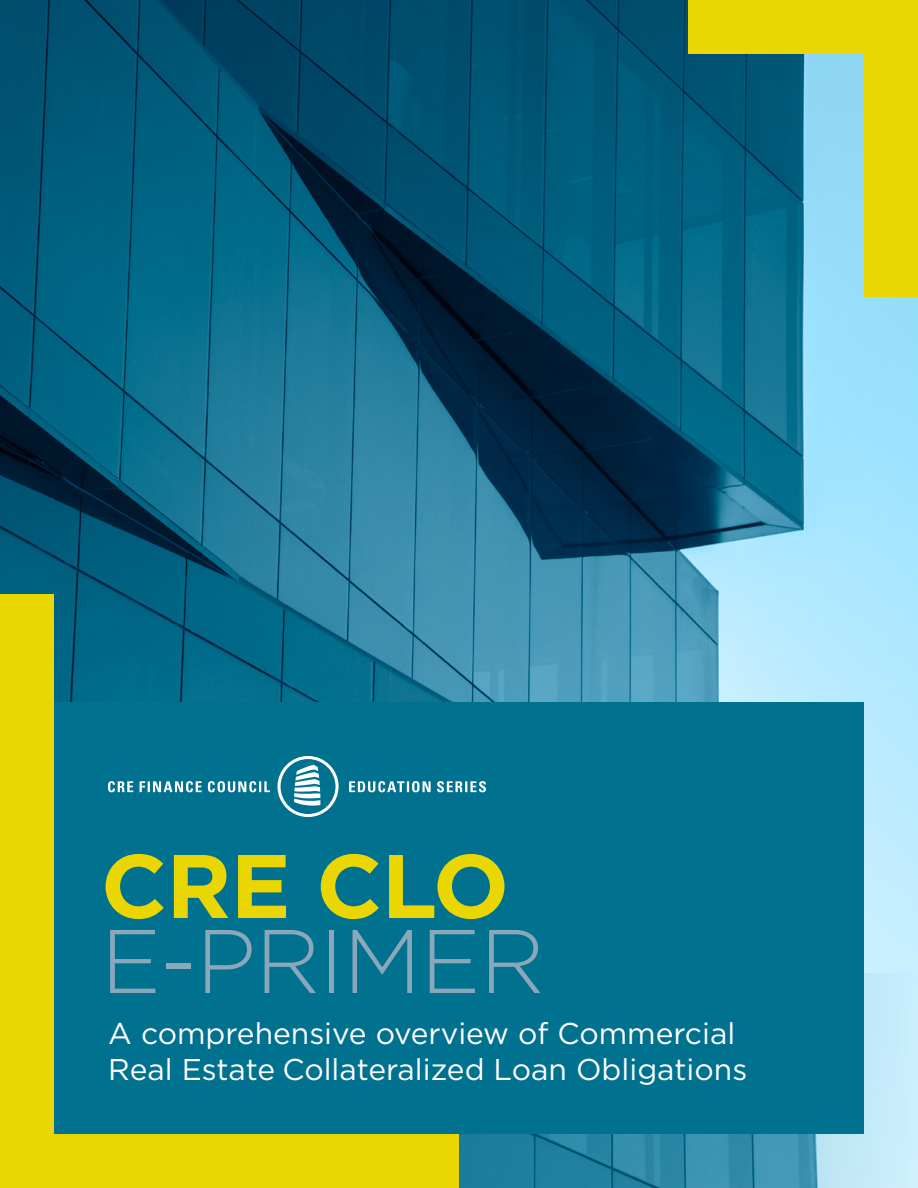
<style>
.page{position:relative;width:918px;height:1188px;background:#fff}
.page>*{position:absolute;margin:0;border:0;box-sizing:border-box;transform-origin:0 0}
.t1{font:300 90px "Gotham";letter-spacing:-.01em;color:#8ba8bb}
.t2{font:700 90px "Gotham";letter-spacing:-.01em;color:#e9d602}
.t3{font:30px/36px "Gotham";color:#fff}
</style>
<div class="page">
<img style="left:0;top:0;width:918px;height:974px">
<svg style="left:459px;top:974px;width:459px;height:214px;background:#6cb1c9"></svg>
<div style="left:0;top:702px;width:864px;height:432px;background:#007290"></div>
<div style="left:0;top:594px;width:54px;height:594px;background:#e9d602"></div>
<div style="left:0;top:1134px;width:459px;height:54px;background:#e9d602"></div>
<div style="left:864px;top:0;width:54px;height:297px;background:#e9d602"></div>
<div style="left:688px;top:0;width:230px;height:54px;background:#e9d602"></div>
<div style="left:277px;top:756px;width:62px;height:61px;border:3px solid #fff;border-radius:50%"></div>
<svg style="left:108px;top:765px;width:378px;height:41px"></svg>
<h1 class="t2" style="left:101px;top:826px;width:410px">CRE CLO</h1>
<h1 class="t1" style="left:101px;top:904px;width:446px">E-PRIMER</h1>
<p class="t3" style="left:108px;top:1015px;width:640px">A comprehensive overview of Commercial<br>Real Estate Collateralized Loan Obligations</p>
</div>
